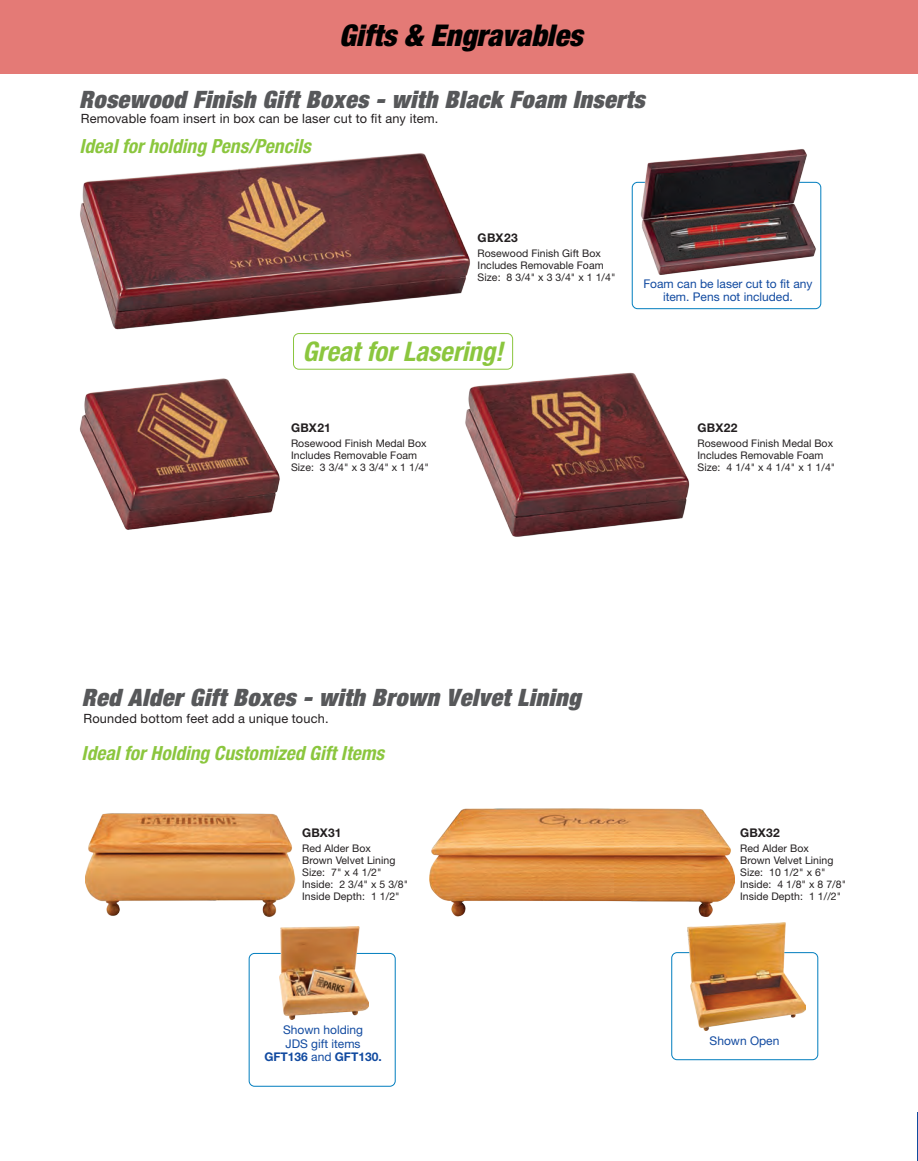
<style>
.page{position:relative;width:918px;height:1161px;background:#fff}
.page>*{position:absolute;margin:0;border:0;box-sizing:border-box;transform-origin:0 0}
.t1{font:italic 900 condensed 30px "Helvetica Neue LT Std";color:#000}
.t2{font:italic 700 condensed 27px "Helvetica Neue LT Std";color:#8bc63e}
.t3{font:italic 900 condensed 24px "Helvetica Neue LT Std";letter-spacing:.02em;color:#57585a}
.t4{font:italic 700 condensed 19.5px "Helvetica Neue LT Std";color:#8bc63e}
.Description_Block{font:12.75px "Helvetica Neue LT Std";letter-spacing:.015em;color:#231f20}
.t5{font:12px/13.5px "Helvetica Neue LT Std";color:#114aa0;text-align:center}
.Part_number_Descript{font:700 12px "Helvetica Neue LT Std";letter-spacing:.025em;color:#231f20}
.Part_number_Descript-2{font:10.5px/12px "Helvetica Neue LT Std";letter-spacing:.005em;color:#231f20}
.s1{font-weight:700}
</style>
<div class="page">
<hr style="left:917px;top:1112px;width:1px;height:49px;background:#114d9e">
<div style="left:0;top:0;width:918px;height:74px;background:#e47a76"></div>
<div style="left:632px;top:182px;width:189px;height:127px;border:1px solid #007dbe;border-radius:5px"></div>
<img style="left:638px;top:149px;width:184px;height:155px">
<img style="left:80px;top:153px;width:390px;height:177px">
<img style="left:465px;top:372px;width:225px;height:165px">
<img style="left:80px;top:378px;width:200px;height:152px">
<div style="left:293px;top:333px;width:220px;height:37px;border:1px solid #8bc63e;border-radius:5px"></div>
<div style="left:671px;top:952px;width:147px;height:108px;border:1px solid #007dbe;border-radius:5px"></div>
<div style="left:249px;top:953px;width:147px;height:134px;border:1px solid #007dbe;border-radius:5px"></div>
<img style="left:688px;top:923px;width:118px;height:108px">
<img style="left:85px;top:813px;width:210px;height:104px">
<img style="left:280px;top:927px;width:88px;height:92px">
<img style="left:430px;top:809px;width:304px;height:108px">
<h1 class="t1" style="left:339px;top:17px;width:245px">Gifts &amp; Engravables</h1>
<p class="t3" style="left:79px;top:85px;width:567px">Rosewood Finish Gift Boxes - with Black Foam Inserts</p>
<p class="Description_Block" style="left:81px;top:111px;width:359px">Removable foam insert in box can be laser cut to fit any item.</p>
<p class="t4" style="left:80px;top:134px;width:233px">Ideal for holding Pens/Pencils</p>
<p class="Part_number_Descript" style="left:478px;top:230px;width:42px">GBX23</p>
<p class="Part_number_Descript-2" style="left:478px;top:247px;width:139px">Rosewood Finish Gift Box<br>Includes Removable Foam<br>Size: 8 3/4" x 3 3/4" x 1 1/4"</p>
<p class="t2" style="left:302px;top:335px;width:202px">Great for Lasering!</p>
<p class="Part_number_Descript" style="left:291px;top:420px;width:41px">GBX21</p>
<p class="Part_number_Descript-2" style="left:291px;top:437px;width:139px">Rosewood Finish Medal Box<br>Includes Removable Foam<br>Size: 3 3/4" x 3 3/4" x 1 1/4"</p>
<p class="t5" style="left:643px;top:277px;width:171px">Foam can be laser cut to fit any item. Pens not included.</p>
<p class="Part_number_Descript" style="left:698px;top:420px;width:42px">GBX22</p>
<p class="Part_number_Descript-2" style="left:698px;top:437px;width:139px">Rosewood Finish Medal Box<br>Includes Removable Foam<br>Size: 4 1/4" x 4 1/4" x 1 1/4"</p>
<p class="t3" style="left:82px;top:682px;width:500px">Red Alder Gift Boxes - with Brown Velvet Lining</p>
<p class="t4" style="left:82px;top:742px;width:304px">Ideal for Holding Customized Gift Items</p>
<p class="Description_Block" style="left:83px;top:711px;width:247px">Rounded bottom feet add a unique touch.</p>
<p class="Part_number_Descript" style="left:302px;top:826px;width:41px">GBX31</p>
<p class="Part_number_Descript-2" style="left:302px;top:842px;width:108px">Red Alder Box<br>Brown Velvet Lining<br>Size: 7" x 4 1/2"<br>Inside: 2 3/4" x 5 3/8"<br>Inside Depth: 1 1/2"</p>
<p class="t5" style="left:264px;top:1023px;width:119px">Shown holding<br>JDS gift items<br><span class="s1">GFT136</span> and <span class="s1">GFT130.</span></p>
<p class="Part_number_Descript" style="left:740px;top:826px;width:41px">GBX32</p>
<p class="Part_number_Descript-2" style="left:740px;top:842px;width:108px">Red Alder Box<br>Brown Velvet Lining<br>Size: 10 1/2" x 6"<br>Inside: 4 1/8" x 8 7/8"<br>Inside Depth: 1 1//2"</p>
<p class="t5" style="left:710px;top:1034px;width:71px">Shown Open</p>
</div>
